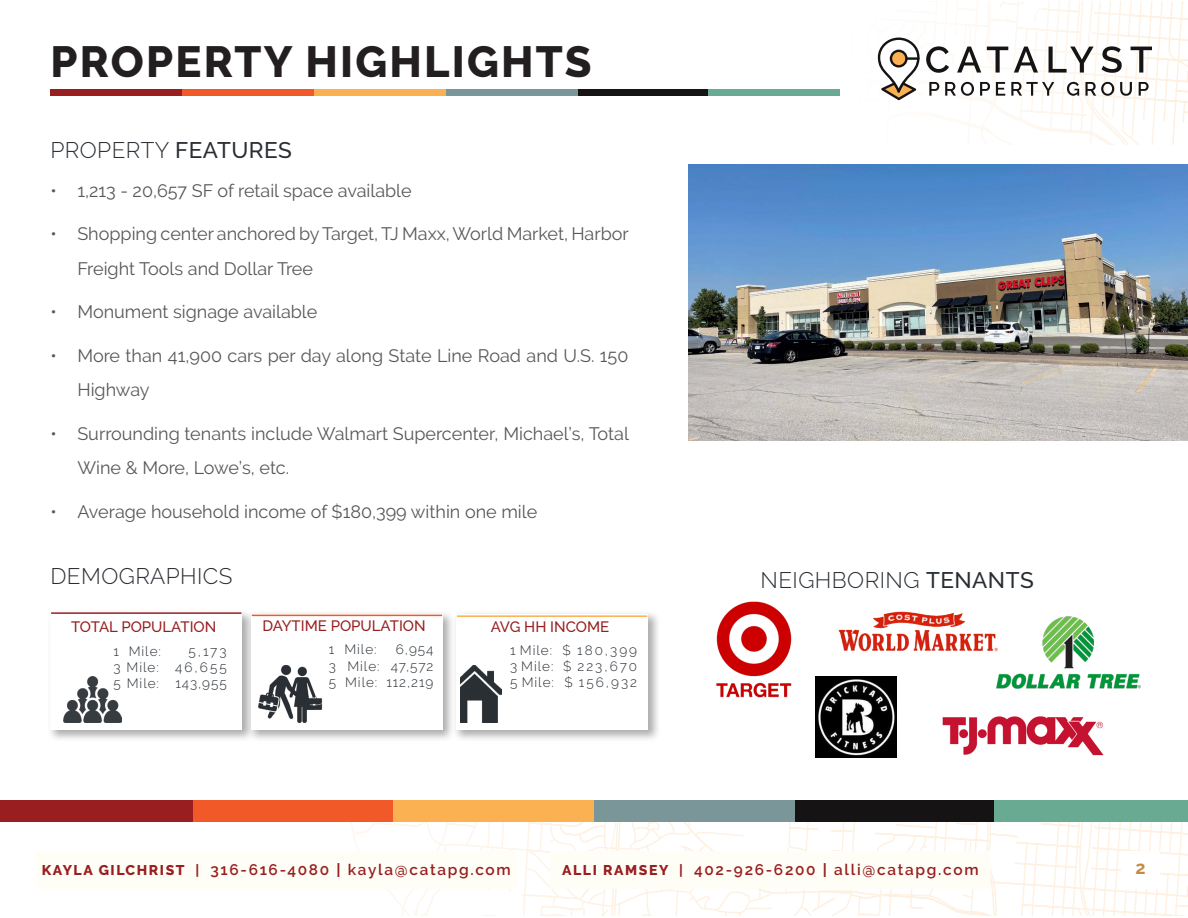
<style>
.page{position:relative;width:1188px;height:918px;background:#fff}
.page>*{position:absolute;margin:0;border:0;box-sizing:border-box;transform-origin:0 0}
.t1{font:800 43.5px "Raleway";letter-spacing:.05em;color:#231f20}
.subheads{font:300 22.5px "Raleway";letter-spacing:.02em;color:#282e34}
.t2{font:18px/34.5px "Raleway";color:#57585a}
.t3{font:700 18px "Raleway";color:#c48b40}
.t4{font:600 15.3px "Raleway";letter-spacing:.11em;color:#981e20}
.t5{font:500 15px "Raleway";color:#981e20}
.t6{font:300 13.5px/16.2px "Raleway";letter-spacing:.07em;color:#282e34}
.t7{font:300 13.5px "Raleway";letter-spacing:.15em;color:#282e34}
.t8{font:300 13.5px "Raleway";letter-spacing:.135em;color:#282e34}
.t9{font:300 13.5px "Raleway";letter-spacing:.11em;color:#282e34}
.s1{font-weight:500}
.s2{font-weight:800;font-size:14.1px}
.s3{font-weight:700;font-size:14.1px}
.s4{font-weight:700}
</style>
<div class="page">
<svg style="left:351px;top:822px;width:79px;height:93px"></svg>
<svg style="left:773px;top:822px;width:415px;height:93px"></svg>
<svg style="left:465px;top:822px;width:308px;height:93px"></svg>
<div style="left:1122px;top:851px;width:38px;height:37px;background:#fff"></div>
<div style="left:192px;top:800px;width:201px;height:22px;background:#f15929"></div>
<div style="left:0;top:800px;width:193px;height:22px;background:#981e20"></div>
<div style="left:393px;top:800px;width:201px;height:22px;background:#fbb052"></div>
<div style="left:594px;top:800px;width:201px;height:22px;background:#7a9698"></div>
<div style="left:795px;top:800px;width:202px;height:22px;background:#151314"></div>
<div style="left:994px;top:800px;width:194px;height:22px;background:#69ab92"></div>
<div style="left:36px;top:851px;width:481px;height:37px;background:#fffef6"></div>
<div style="left:551px;top:851px;width:439px;height:37px;background:#fffef6"></div>
<svg style="left:877px;top:2px;width:311px;height:142px"></svg>
<hr style="left:905px;top:57px;width:15px;height:3px;background:#151314">
<div style="left:47px;top:609px;width:208px;height:134px;background:#231f20;opacity:.37"></div>
<div style="left:50px;top:612px;width:192px;height:118px;background:#fff"></div>
<hr style="left:51px;top:612px;width:191px;height:2px;background:#981e20">
<img style="left:64px;top:677px;width:58px;height:46px">
<div style="left:247px;top:610px;width:209px;height:133px;background:#231f20;opacity:.37"></div>
<div style="left:251px;top:614px;width:192px;height:116px;background:#fff"></div>
<img style="left:258px;top:665px;width:65px;height:59px">
<hr style="left:252px;top:615px;width:190px;height:1px;background:#f15929">
<div style="left:453px;top:610px;width:208px;height:133px;background:#231f20;opacity:.37"></div>
<div style="left:456px;top:614px;width:192px;height:116px;background:#fff"></div>
<hr style="left:457px;top:615px;width:190px;height:2px;background:#fbb052">
<img style="left:461px;top:666px;width:41px;height:57px">
<img style="left:716px;top:601px;width:76px;height:97px">
<img style="left:838px;top:611px;width:159px;height:41px">
<div style="left:182px;top:89px;width:132px;height:7px;background:#f15929"></div>
<div style="left:50px;top:89px;width:132px;height:7px;background:#981e20"></div>
<div style="left:314px;top:89px;width:132px;height:7px;background:#fbb052"></div>
<div style="left:446px;top:89px;width:132px;height:7px;background:#7a9698"></div>
<div style="left:578px;top:89px;width:132px;height:7px;background:#151314"></div>
<div style="left:708px;top:89px;width:132px;height:7px;background:#69ab92"></div>
<img style="left:689px;top:164px;width:499px;height:277px">
<img style="left:815px;top:677px;width:81px;height:81px">
<img style="left:997px;top:617px;width:144px;height:71px">
<img style="left:942px;top:716px;width:162px;height:40px">
<p class="t1" style="left:50px;top:37px;width:543px">PROPERTY HIGHLIGHTS</p>
<p class="subheads" style="left:50px;top:137px;width:243px">PROPERTY <span class="s1">FEATURES</span></p>
<p class="t2" style="left:50px;top:173px;width:363px">• 1,213 - 20,657 SF of retail space available</p>
<p class="t2" style="left:77px;top:217px;width:553px;text-indent:-27px">• Shopping center anchored by Target, TJ Maxx, World Market, Harbor<br>Freight Tools and Dollar Tree</p>
<p class="t2" style="left:50px;top:295px;width:269px">• Monument signage available</p>
<p class="t2" style="left:77px;top:338px;width:553px;text-indent:-27px">• More than 41,900 cars per day along State Line Road and U.S. 150<br>Highway</p>
<p class="t2" style="left:77px;top:416px;width:553px;text-indent:-27px">• Surrounding tenants include Walmart Supercenter, Michael’s, Total<br>Wine &amp; More, Lowe’s, etc.</p>
<p class="t2" style="left:50px;top:494px;width:488px">• Average household income of $180,399 within one mile</p>
<p class="subheads" style="left:50px;top:563px;width:184px">DEMOGRAPHICS</p>
<p class="t5" style="left:71px;top:618px;width:147px">TOTAL POPULATION</p>
<p class="t6" style="left:113px;top:643px;width:49px">1 Mile:</p>
<p class="t6" style="left:188px;top:643px;width:40px">5,173</p>
<p class="t9" style="left:113px;top:660px;width:115px">3 Mile: 46,655</p>
<p class="t6" style="left:113px;top:675px;width:115px">5 Mile: 143,955</p>
<p class="t5" style="left:262px;top:617px;width:165px">DAYTIME POPULATION</p>
<p class="t6" style="left:329px;top:641px;width:49px">1 Mile:</p>
<p class="t6" style="left:396px;top:641px;width:39px">6,954</p>
<p class="t6" style="left:329px;top:658px;width:106px">3 Mile: 47,572<br>5 Mile: 112,219</p>
<p class="t5" style="left:491px;top:618px;width:120px">AVG HH INCOME</p>
<p class="t7" style="left:510px;top:642px;width:128px">1 Mile: $ 180,399</p>
<p class="t8" style="left:510px;top:658px;width:128px">3 Mile: $ 223,670</p>
<p class="t7" style="left:510px;top:674px;width:128px">5 Mile: $ 156,932</p>
<p class="subheads" style="left:761px;top:567px;width:275px">NEIGHBORING <span class="s1">TENANTS</span></p>
<p class="t4" style="left:42px;top:861px;width:471px"><span class="s2">KAYLA GILCHRIST</span> <span class="s3">|</span> 316-616-4080 <span class="s4">|</span> kayla@catapg.com</p>
<p class="t4" style="left:562px;top:861px;width:418px"><span class="s2">ALLI RAMSEY</span> <span class="s3">|</span> 402-926-6200 <span class="s4">|</span> alli@catapg.com</p>
<p class="t3" style="left:1136px;top:857px;width:12px">2</p>
</div>
